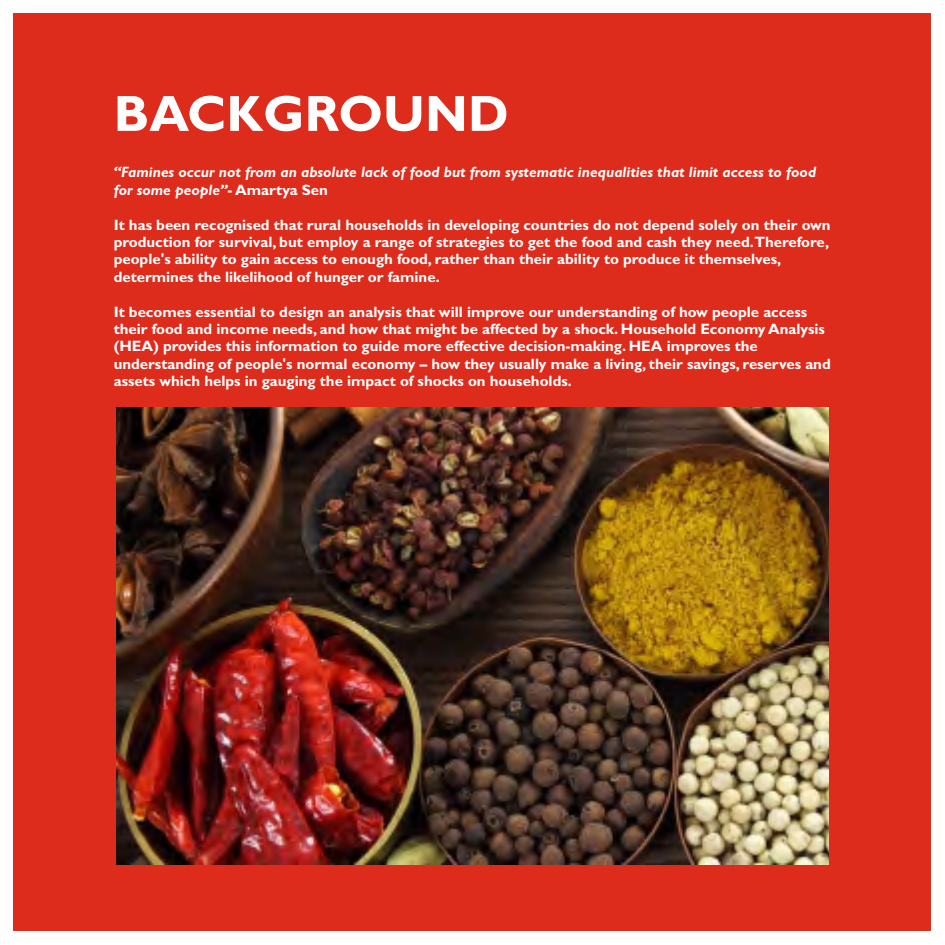
<style>
.page{position:relative;width:945px;height:945px;background:#fff}
.page>*{position:absolute;margin:0;border:0;box-sizing:border-box;transform-origin:0 0}
.t1{font:700 51px "Gill Sans";color:#fff}
.t2{font:700 15px/17.4px "Gill Sans";color:#fff}
.t3{font:italic 700 15px/17.4px "Gill Sans";color:#fff}
.s1{font-style:normal}
</style>
<div class="page">
<div style="left:14px;top:14px;width:918px;height:918px;background:#dd2b1c"></div>
<img style="left:116px;top:408px;width:713px;height:457px">
<h1 class="t1" style="left:114px;top:96px;width:397px">BACKGROUND</h1>
<p class="t3" style="left:114px;top:165px;width:704px">“Famines occur not from an absolute lack of food but from systematic inequalities that limit access to food for some people”<span class="s1">- Amartya Sen</span></p>
<p class="t2" style="left:114px;top:217px;width:718px">It has been recognised that rural households in developing countries do not depend solely on their own production for survival, but employ a range of strategies to get the food and cash they need.Therefore, people's ability to gain access to enough food, rather than their ability to produce it themselves, determines the likelihood of hunger or famine.</p>
<p class="t2" style="left:114px;top:304px;width:719px">It becomes essential to design an analysis that will improve our understanding of how people access their food and income needs, and how that might be affected by a shock. Household Economy Analysis (HEA) provides this information to guide more effective decision-making. HEA improves the understanding of people's normal economy – how they usually make a living, their savings, reserves and assets which helps in gauging the impact of shocks on households.</p>
</div>
